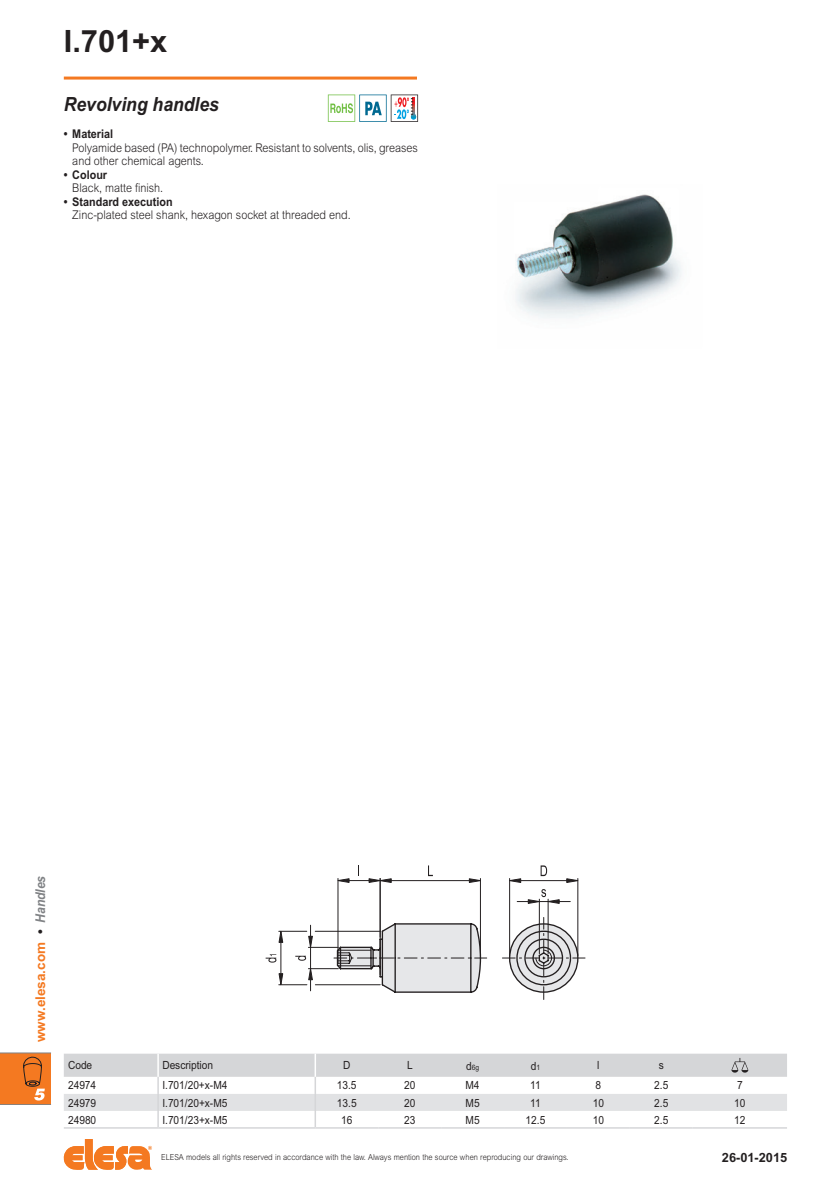
<style>
.page{position:relative;width:834px;height:1191px;background:#fff}
.page>*{position:absolute;margin:0;border:0;box-sizing:border-box;transform-origin:0 0}
.cella_layout{font:700 30.75px "Arial MT Std";color:#231f20}
.cella_layout-2{font:italic 700 19.5px "Arial MT Std";color:#231f20;scale:.9 1}
.WEB_group_name{font:700 13.5px "Arial MT Std";color:#f47921}
.WEB_date_sx{font:700 12.75px "Arial MT Std";color:#231f20}
.cella_layout-3{font:300 12px/13.5px "Arial MT Std";color:#231f20;scale:.9 1}
.cella_layout-4{font:11.25px "Arial MT Std";color:#231f20;scale:.9 1}
.WEB_manufacturer_ele{font:300 8.25px "Arial MT Std";color:#231f20;scale:.9 1}
.cella_layout-5{font:7.5px "Arial MT Std";color:#231f20;scale:.9 1}
.s1{font-weight:700}
.s2{color:#231f20}
.s3{font-style:italic;color:#808285}
.s4{font-size:11.25px}
.s5{font-size:7.5px}
</style>
<div class="page">
<div style="left:0;top:1053px;width:51px;height:51px;background:#f47921"></div>
<hr style="left:0;top:1052px;width:51px;height:1px;background:#808285">
<hr style="left:0;top:1104px;width:51px;height:1px;background:#808285">
<svg style="left:23px;top:1056px;width:22px;height:44px"></svg>
<hr style="left:64px;top:77px;width:353px;height:3px;background:#f47921">
<svg style="left:64px;top:1139px;width:88px;height:30px"></svg>
<svg style="left:328px;top:94px;width:90px;height:28px"></svg>
<img style="left:515px;top:194px;width:167px;height:124px">
<svg style="left:334px;top:917px;width:251px;height:82px"></svg>
<hr style="left:308px;top:947px;width:30px;height:1px;background:#231f20">
<hr style="left:308px;top:968px;width:30px;height:1px;background:#231f20">
<hr style="left:315px;top:931px;width:65px;height:1px;background:#231f20">
<hr style="left:315px;top:984px;width:65px;height:1px;background:#231f20">
<svg style="left:265px;top:925px;width:48px;height:65px"></svg>
<hr style="left:337px;top:878px;width:1px;height:85px;background:#231f20">
<hr style="left:380px;top:878px;width:1px;height:96px;background:#231f20">
<hr style="left:480px;top:878px;width:1px;height:78px;background:#231f20">
<hr style="left:391px;top:880px;width:78px;height:1px;background:#231f20">
<svg style="left:337px;top:865px;width:55px;height:18px"></svg>
<svg style="left:468px;top:878px;width:13px;height:5px"></svg>
<svg style="left:428px;top:865px;width:5px;height:11px"></svg>
<hr style="left:509px;top:878px;width:1px;height:78px;background:#231f20">
<hr style="left:577px;top:878px;width:1px;height:78px;background:#231f20">
<hr style="left:520px;top:880px;width:46px;height:1px;background:#231f20">
<svg style="left:509px;top:878px;width:12px;height:5px"></svg>
<svg style="left:566px;top:878px;width:13px;height:5px"></svg>
<svg style="left:540px;top:865px;width:7px;height:11px"></svg>
<hr style="left:539px;top:899px;width:1px;height:54px;background:#231f20">
<hr style="left:547px;top:899px;width:1px;height:54px;background:#231f20">
<svg style="left:517px;top:889px;width:53px;height:15px"></svg>
<svg style="left:64px;top:1053px;width:722px;height:75px"></svg>
<p class="cella_layout" style="left:64px;top:23px;width:105px">I.701+x</p>
<p class="cella_layout-2" style="left:64px;top:93px;width:174px">Revolving handles</p>
<p class="cella_layout-3" style="left:72px;top:127px;width:385px;text-indent:-8px"><span class="s1">• Material<br></span>Polyamide based (PA) technopolymer. Resistant to solvents, olis, greases and other chemical agents.</p>
<p class="cella_layout-3" style="left:72px;top:168px;width:103px;text-indent:-8px"><span class="s1">• Colour<br></span>Black, matte finish.</p>
<p class="cella_layout-3" style="left:72px;top:195px;width:311px;text-indent:-8px"><span class="s1">• Standard execution<br></span>Zinc-plated steel shank, hexagon socket at threaded end.</p>
<p class="WEB_group_name" style="left:33px;top:1042px;width:168px;rotate:-90deg">www.elesa.com <span class="s2">•</span> <span class="s3">Handles</span></p>
<p class="cella_layout-4" style="left:68px;top:1059px;width:28px">Code</p>
<p class="cella_layout-4" style="left:162px;top:1059px;width:58px">Description</p>
<p class="cella_layout-4" style="left:343px;top:1059px;width:10px">D</p>
<p class="cella_layout-4" style="left:407px;top:1059px;width:8px">L</p>
<p class="cella_layout-5" style="left:466px;top:1063px;width:16px"><span class="s4">d</span>6g</p>
<p class="cella_layout-4" style="left:530px;top:1059px;width:12px">d<span class="s5">1</span></p>
<p class="cella_layout-4" style="left:597px;top:1059px;width:4px">l</p>
<p class="cella_layout-4" style="left:658px;top:1059px;width:7px">s</p>
<p class="cella_layout-4" style="left:68px;top:1079px;width:33px">24974</p>
<p class="cella_layout-4" style="left:162px;top:1079px;width:74px">I.701/20+x-M4</p>
<p class="cella_layout-4" style="left:337px;top:1079px;width:23px">13.5</p>
<p class="cella_layout-4" style="left:404px;top:1079px;width:14px">20</p>
<p class="cella_layout-4" style="left:465px;top:1079px;width:17px">M4</p>
<p class="cella_layout-4" style="left:530px;top:1079px;width:13px">11</p>
<p class="cella_layout-4" style="left:595px;top:1079px;width:8px">8</p>
<p class="cella_layout-4" style="left:654px;top:1079px;width:17px">2.5</p>
<p class="cella_layout-4" style="left:737px;top:1079px;width:8px">7</p>
<p class="cella_layout-4" style="left:68px;top:1096px;width:33px">24979</p>
<p class="cella_layout-4" style="left:162px;top:1096px;width:74px">I.701/20+x-M5</p>
<p class="cella_layout-4" style="left:337px;top:1096px;width:23px">13.5</p>
<p class="cella_layout-4" style="left:404px;top:1096px;width:14px">20</p>
<p class="cella_layout-4" style="left:465px;top:1096px;width:17px">M5</p>
<p class="cella_layout-4" style="left:530px;top:1096px;width:13px">11</p>
<p class="cella_layout-4" style="left:592px;top:1096px;width:14px">10</p>
<p class="cella_layout-4" style="left:654px;top:1096px;width:17px">2.5</p>
<p class="cella_layout-4" style="left:734px;top:1096px;width:14px">10</p>
<p class="cella_layout-4" style="left:68px;top:1113px;width:33px">24980</p>
<p class="cella_layout-4" style="left:162px;top:1113px;width:74px">I.701/23+x-M5</p>
<p class="cella_layout-4" style="left:341px;top:1113px;width:14px">16</p>
<p class="cella_layout-4" style="left:404px;top:1113px;width:14px">23</p>
<p class="cella_layout-4" style="left:465px;top:1113px;width:17px">M5</p>
<p class="cella_layout-4" style="left:525px;top:1113px;width:23px">12.5</p>
<p class="cella_layout-4" style="left:592px;top:1113px;width:14px">10</p>
<p class="cella_layout-4" style="left:654px;top:1113px;width:17px">2.5</p>
<p class="cella_layout-4" style="left:734px;top:1113px;width:14px">12</p>
<p class="WEB_manufacturer_ele" style="left:161px;top:1152px;width:454px">ELESA models all rights reserved in accordance with the law. Always mention the source when reproducing our drawings.</p>
<p class="WEB_date_sx" style="left:721px;top:1149px;width:67px">26-01-2015</p>
</div>
